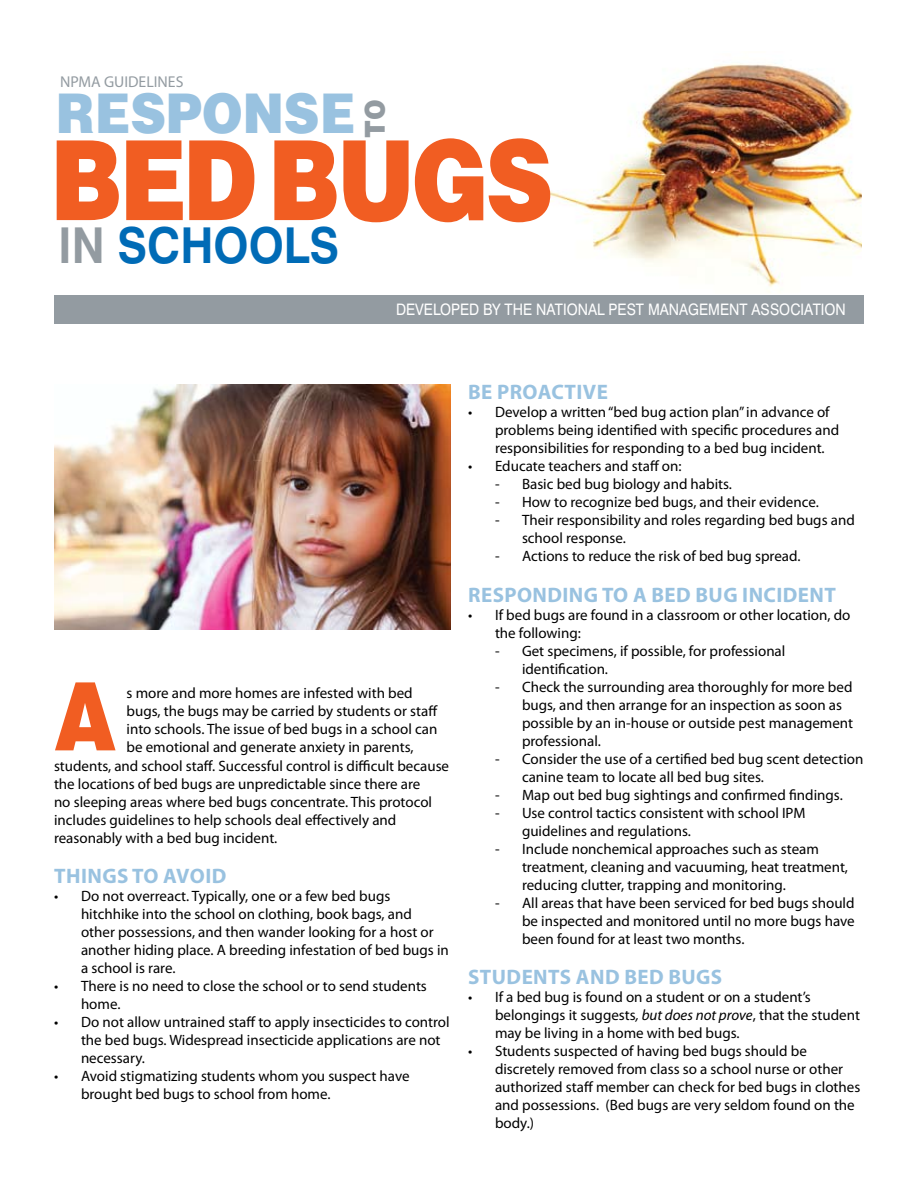
<style>
.page{position:relative;width:918px;height:1188px;background:#fff}
.page>*{position:absolute;margin:0;border:0;box-sizing:border-box;transform-origin:0 0}
.t1{font:110.4px "Switzerland Black Plain";letter-spacing:-.04em;color:#f15d22;scale:.85 1}
.t2{font:94.2px "Switzerland Black Plain";color:#f15d22;scale:.85 1}
.t3{font:54.9px "Switzerland Black Plain";color:#99c2e0;scale:.9 1}
.t4{font:700 49.5px "Swiss 721 BT";color:#006bb6;scale:.9 1}
.t5{font:27.45px "Switzerland Black Plain";color:#939ba1;scale:.9 1}
.t6{font:700 21px "Myriad Pro";letter-spacing:.02em;color:#99c2e0}
.t7{font:15.9px "Swiss 721 BT";color:#fff;scale:.9 1}
.t8{font:15.75px "Myriad Pro";color:#939ba1}
.t9{font:15px/18px "Myriad Pro";color:#000}
.s1{color:#939ba1}
.s2{font-style:italic}
</style>
<div class="page">
<img style="left:526px;top:63px;width:336px;height:229px">
<div style="left:54px;top:295px;width:810px;height:28px;background:#939ba1"></div>
<img style="left:54px;top:385px;width:396px;height:244px">
<p class="t8" style="left:60px;top:72px;width:125px">NPMA GUIDELINES</p>
<h3 class="t3" style="left:56px;top:77px;width:334px">RESPONSE</h3>
<h1 class="t1" style="left:50px;top:108px;width:594px">BED BUGS</h1>
<h3 class="t5" style="left:357px;top:138px;width:44px;rotate:-90deg">TO</h3>
<h3 class="t4" style="left:58px;top:215px;width:314px"><span class="s1">IN</span> SCHOOLS</h3>
<p class="t7" style="left:396px;top:300px;width:501px">DEVELOPED BY THE NATIONAL PEST MANAGEMENT ASSOCIATION</p>
<h2 class="t2" style="left:54px;top:655px;width:75px">A</h2>
<p class="t9" style="left:54px;top:757px;width:397px">students, and school staff. Successful control is difficult because the locations of bed bugs are unpredictable since there are<br>no sleeping areas where bed bugs concentrate. This protocol includes guidelines to help schools deal effectively and reasonably with a bed bug incident.</p>
<h3 class="t6" style="left:54px;top:863px;width:174px">THINGS TO AVOID</h3>
<p class="t9" style="left:81px;top:887px;width:369px;text-indent:-27px">• Do not overreact. Typically, one or a few bed bugs hitchhike into the school on clothing, book bags, and other possessions, and then wander looking for a host or another hiding place. A breeding infestation of bed bugs in a school is rare.</p>
<p class="t9" style="left:81px;top:977px;width:347px;text-indent:-27px">• There is no need to close the school or to send students home.</p>
<p class="t9" style="left:81px;top:1013px;width:370px;text-indent:-27px">• Do not allow untrained staff to apply insecticides to control the bed bugs. Widespread insecticide applications are not necessary.</p>
<p class="t9" style="left:81px;top:1067px;width:330px;text-indent:-27px">• Avoid stigmatizing students whom you suspect have brought bed bugs to school from home.</p>
<p class="t9" style="left:127px;top:683px;width:313px">s more and more homes are infested with bed bugs, the bugs may be carried by students or staff into schools. The issue of bed bugs in a school can be emotional and generate anxiety in parents,</p>
<h3 class="t6" style="left:468px;top:378px;width:141px">BE PROACTIVE</h3>
<p class="t9" style="left:495px;top:403px;width:346px;text-indent:-27px">• Develop a written “bed bug action plan” in advance of problems being identified with specific procedures and responsibilities for responding to a bed bug incident.</p>
<p class="t9" style="left:468px;top:457px;width:215px">• Educate teachers and staff on:</p>
<p class="t9" style="left:495px;top:475px;width:239px">- Basic bed bug biology and habits.</p>
<p class="t9" style="left:495px;top:493px;width:325px">- How to recognize bed bugs, and their evidence.</p>
<p class="t9" style="left:522px;top:511px;width:334px;text-indent:-27px">- Their responsibility and roles regarding bed bugs and school response.</p>
<p class="t9" style="left:495px;top:547px;width:307px">- Actions to reduce the risk of bed bug spread.</p>
<h3 class="t6" style="left:468px;top:581px;width:369px">RESPONDING TO A BED BUG INCIDENT</h3>
<p class="t9" style="left:495px;top:605px;width:357px;text-indent:-27px">• If bed bugs are found in a classroom or other location, do the following:</p>
<p class="t9" style="left:522px;top:641px;width:265px;text-indent:-27px">- Get specimens, if possible, for professional identification.</p>
<p class="t9" style="left:522px;top:677px;width:333px;text-indent:-27px">- Check the surrounding area thoroughly for more bed bugs, and then arrange for an inspection as soon as possible by an in-house or outside pest management professional.</p>
<p class="t9" style="left:522px;top:749px;width:343px;text-indent:-27px">- Consider the use of a certified bed bug scent detection canine team to locate all bed bug sites.</p>
<p class="t9" style="left:495px;top:785px;width:349px">- Map out bed bug sightings and confirmed findings.</p>
<p class="t9" style="left:522px;top:803px;width:285px;text-indent:-27px">- Use control tactics consistent with school IPM guidelines and regulations.</p>
<p class="t9" style="left:522px;top:839px;width:328px;text-indent:-27px">- Include nonchemical approaches such as steam treatment, cleaning and vacuuming, heat treatment, reducing clutter, trapping and monitoring.</p>
<p class="t9" style="left:522px;top:893px;width:334px;text-align:justify;text-indent:-27px">- All areas that have been serviced for bed bugs should be inspected and monitored until no more bugs have been found for at least two months.</p>
<h3 class="t6" style="left:468px;top:963px;width:256px">STUDENTS AND BED BUGS</h3>
<p class="t9" style="left:495px;top:988px;width:367px;text-indent:-27px">• If a bed bug is found on a student or on a student’s belongings it suggests<span class="s2">, but does not prove</span>, that the student may be living in a home with bed bugs.</p>
<p class="t9" style="left:495px;top:1042px;width:367px;text-indent:-27px">• Students suspected of having bed bugs should be discretely removed from class so a school nurse or other authorized staff member can check for bed bugs in clothes and possessions. (Bed bugs are very seldom found on the body.)</p>
</div>
